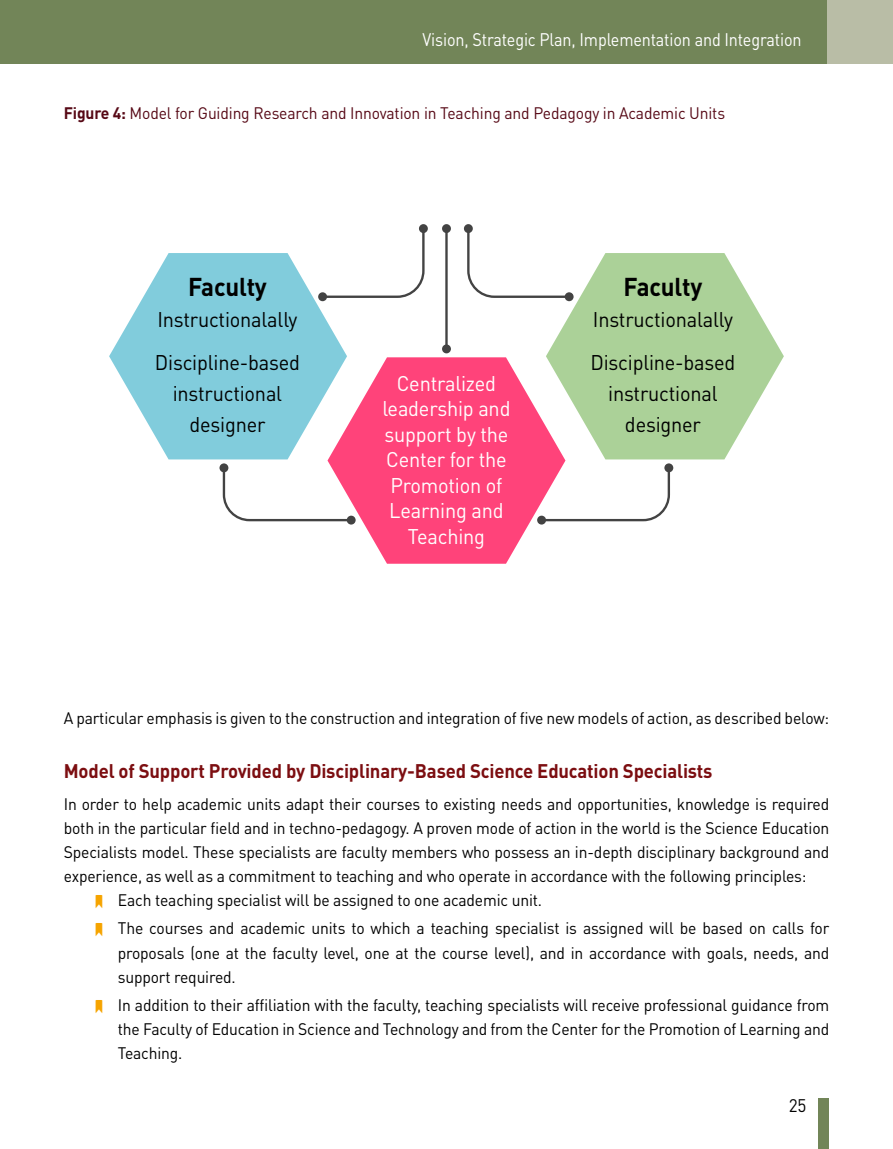
<style>
.page{position:relative;width:893px;height:1149px;background:#fff}
.page>*{position:absolute;margin:0;border:0;box-sizing:border-box;transform-origin:0 0}
.t1{font:700 25.5px "DIN Pro";letter-spacing:-.01em;color:#000;scale:.95 1}
.t2{font:21px/43.5px "DIN Pro";letter-spacing:-.01em;color:#000;scale:.95 1}
.t3{font:21px/25.5px "DIN Pro";letter-spacing:-.01em;color:#fff;text-align:center;scale:.95 1}
.t4{font:700 19.5px "DIN Pro";letter-spacing:-.01em;color:#7c0e11;scale:.95 1}
.t5{font:18px "DIN Pro";letter-spacing:-.01em;color:#fff;scale:.9 1}
.t6{font:18px "DIN Pro";color:#000;scale:.95 1}
.t7{font:16.5px/24px "DIN Pro";letter-spacing:-.01em;color:#000;text-align:justify;scale:.95 1}
.t8{font:16.5px "DIN Pro";letter-spacing:-.01em;color:#560815;scale:.95 1}
.s1{font-weight:700}
.s2{font-family:"Iconimonim 1.5 FM";color:#f6a400}
</style>
<div class="page">
<div style="left:0;top:0;width:893px;height:64px;background:#728558"></div>
<div style="left:819px;top:1097px;width:10px;height:51px;background:#728558"></div>
<div style="left:828px;top:0;width:65px;height:64px;background:#b9bda6"></div>
<svg style="left:323px;top:353px;width:247px;height:211px;fill:#ff437a"></svg>
<svg style="left:109px;top:253px;width:243px;height:210px;fill:#81ccdc"></svg>
<svg style="left:541px;top:253px;width:243px;height:210px;fill:#abd198"></svg>
<hr style="left:445px;top:227px;width:3px;height:123px;background:#434343">
<div style="left:442px;top:344px;width:9px;height:9px;background:#434343;border-radius:50%"></div>
<div style="left:442px;top:224px;width:9px;height:9px;background:#434343;border-radius:50%"></div>
<svg style="left:321px;top:231px;width:104px;height:67px"></svg>
<div style="left:318px;top:292px;width:9px;height:9px;background:#434343;border-radius:50%"></div>
<div style="left:419px;top:224px;width:9px;height:9px;background:#434343;border-radius:50%"></div>
<svg style="left:467px;top:233px;width:104px;height:65px"></svg>
<div style="left:565px;top:292px;width:9px;height:9px;background:#434343;border-radius:50%"></div>
<div style="left:464px;top:224px;width:9px;height:9px;background:#434343;border-radius:50%"></div>
<svg style="left:540px;top:466px;width:130px;height:55px"></svg>
<div style="left:664px;top:463px;width:9px;height:9px;background:#434343;border-radius:50%"></div>
<div style="left:537px;top:515px;width:9px;height:9px;background:#434343;border-radius:50%"></div>
<svg style="left:223px;top:466px;width:130px;height:55px"></svg>
<div style="left:219px;top:463px;width:9px;height:9px;background:#434343;border-radius:50%"></div>
<div style="left:347px;top:515px;width:9px;height:9px;background:#434343;border-radius:50%"></div>
<p class="t5" style="left:423px;top:27px;width:423px">Vision, Strategic Plan, Implementation and Integration</p>
<p class="t8" style="left:64px;top:102px;width:698px"><span class="s1">Figure 4:</span> Model for Guiding Research and Innovation in Teaching and Pedagogy in Academic Units</p>
<h1 class="t1" style="left:188px;top:269px;width:85px">Faculty</h1>
<p class="t2" style="left:155px;top:296px;width:154px">Instructionalally<br>Discipline-based</p>
<p class="t2" style="left:173px;top:377px;width:117px;line-height:30.8px;text-align:center">instructional designer</p>
<p class="t3" style="left:382px;top:369px;width:136px">Centralized leadership and support by the<br>Center for the<br>Promotion of<br>Learning and<br>Teaching</p>
<h1 class="t1" style="left:624px;top:269px;width:85px">Faculty</h1>
<p class="t2" style="left:590px;top:296px;width:154px">Instructionalally<br>Discipline-based</p>
<p class="t2" style="left:608px;top:377px;width:117px;line-height:30.8px;text-align:center">instructional designer</p>
<p class="t7" style="left:64px;top:705px;width:807px">A particular emphasis is given to the construction and integration of five new models of action, as described below:</p>
<p class="t4" style="left:64px;top:757px;width:684px">Model of Support Provided by Disciplinary-Based Science Education Specialists</p>
<p class="t7" style="left:64px;top:791px;width:807px">In order to help academic units adapt their courses to existing needs and opportunities, knowledge is required</p>
<p class="t7" style="left:64px;top:815px;width:807px">both in the particular field and in techno-pedagogy. A proven mode of action in the world is the Science Education</p>
<p class="t7" style="left:64px;top:839px;width:807px">Specialists model. These specialists are faculty members who possess an in-depth disciplinary background and</p>
<p class="t7" style="left:64px;top:863px;width:783px">experience, as well as a commitment to teaching and who operate in accordance with the following principles:</p>
<p class="t7" style="left:95px;top:887px;width:472px"><span class="s2">^</span> Each teaching specialist will be assigned to one academic unit.</p>
<p class="t7" style="left:118px;top:915px;width:750px;text-indent:-22px"><span class="s2">^</span> The courses and academic units to which a teaching specialist is assigned will be based on calls for proposals (one at the faculty level, one at the course level), and in accordance with goals, needs, and support required.</p>
<p class="t7" style="left:118px;top:991px;width:750px;text-indent:-22px"><span class="s2">^</span> In addition to their affiliation with the faculty, teaching specialists will receive professional guidance from the Faculty of Education in Science and Technology and from the Center for the Promotion of Learning and Teaching.</p>
<p class="t6" style="left:789px;top:1092px;width:20px">25</p>
</div>
